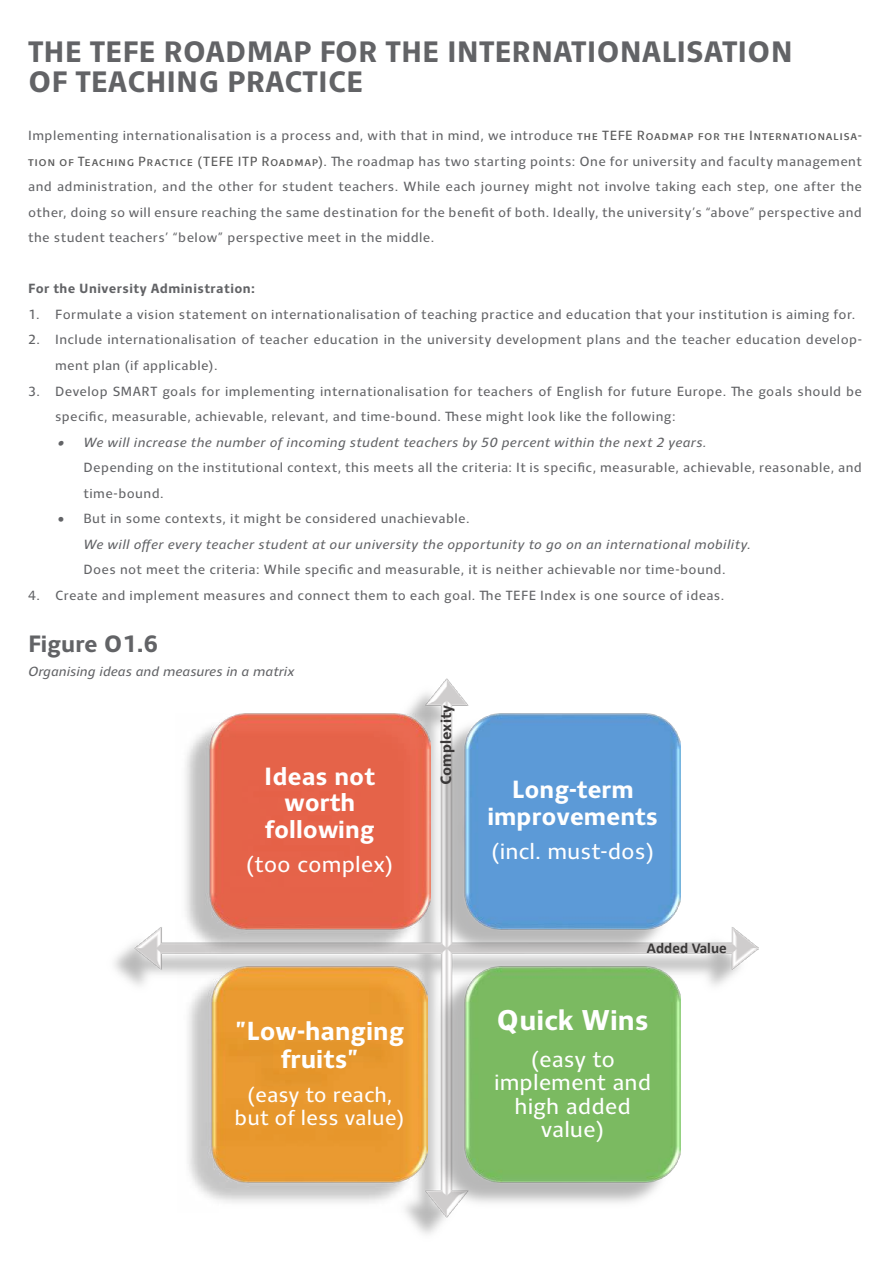
<style>
.page{position:relative;width:893px;height:1263px;background:#fff}
.page>*{position:absolute;margin:0;border:0;box-sizing:border-box;transform-origin:0 0}
.t1{font:700 30px/30px "Clara Sans";color:#626366}
.t2{font:700 29.1px "Clara Sans";color:#fff}
.t3{font:700 26.55px/27.8px "Clara Sans";color:#fff;text-align:center}
.t4{font:700 25.35px/26.5px "Clara Sans";color:#fff;text-align:center}
.t5{font:700 24px "Clara Sans";color:#626366}
.t6{font:22.65px/23.4px "Clara Sans";color:#fff;text-align:center}
.t7{font:21.45px/22px "Clara Sans";color:#fff;text-align:center}
.t8{font:700 15.15px "Calibri";letter-spacing:.005em;color:#3a3838}
.t9{font:700 15.15px "Clara Sans";color:#3a3838}
.t10{font:13.5px/25.5px "Clara Sans";letter-spacing:.03em;color:#626366}
.t11{font:italic 13.5px "Clara Sans";letter-spacing:.02em;color:#626366}
.t12{font:italic 13.5px "Clara Sans";color:#626366}
.t13{font:700 13.5px "Clara Sans";letter-spacing:.03em;color:#626366}
.s1{color:#5a5a5a}
</style>
<div class="page">
<img style="left:114px;top:678px;width:644px;height:556px">
<img style="left:175px;top:713px;width:506px;height:247px">
<img style="left:177px;top:966px;width:251px;height:247px">
<img style="left:431px;top:966px;width:250px;height:247px">
<h1 class="t1" style="left:28px;top:37px;width:766px">THE TEFE ROADMAP FOR THE INTERNATIONALISATION<br>OF TEACHING PRACTICE</h1>
<p class="t10" style="left:28px;top:123px;width:835px;text-align:justify">Implementing internationalisation is a process and, with that in mind, we introduce <span class="s1">the TEFE Roadmap for the Internationalisa&shy;tion of Teaching Practice (TEFE ITP Roadmap)</span>. 吀栀e roadmap has two starting points: One for university and faculty management and administration, and the other for student teachers. While each journey might not involve taking each step, one after the other, doing so will ensure reaching the same destination for the bene昀椀t of both. Ideally, the university’s “above” perspective and the student teachers’ “below” perspective meet in the middle.</p>
<p class="t13" style="left:28px;top:284px;width:228px">For the University Administration:</p>
<p class="t10" style="left:28px;top:302px;width:829px">1. Formulate a vision statement on internationalisation of teaching practice and education that your institution is aiming for.</p>
<p class="t10" style="left:55px;top:328px;width:808px;text-indent:-27px">2. Include internationalisation of teacher education in the university development plans and the teacher education develop&shy;ment plan (if applicable).</p>
<p class="t10" style="left:55px;top:378px;width:808px;text-indent:-27px">3. Develop SMART goals for implementing internationalisation for teachers of English for future Europe. 吀栀e goals should be speci昀椀c, measurable, achievable, relevant, and time-bound. 吀栀ese might look like the following:</p>
<p class="t11" style="left:58px;top:437px;width:650px">• We will increase the number of incoming student teachers by 50 percent within the next 2 years.</p>
<p class="t10" style="left:83px;top:455px;width:780px">Depending on the institutional context, this meets all the criteria: It is speci昀椀c, measurable, achievable, reasonable, and time-bound.</p>
<p class="t10" style="left:58px;top:507px;width:413px">• But in some contexts, it might be considered unachievable.</p>
<p class="t11" style="left:83px;top:537px;width:669px">We will o昀昀er every teacher student at our university the opportunity to go on an international mobility.</p>
<p class="t10" style="left:83px;top:557px;width:644px">Does not meet the criteria: While speci昀椀c and measurable, it is neither achievable nor time-bound.</p>
<p class="t10" style="left:28px;top:583px;width:698px">4. Create and implement measures and connect them to each goal. 吀栀e TEFE Index is one source of ideas.</p>
<h3 class="t5" style="left:28px;top:635px;width:131px">Figure O1.6</h3>
<p class="t12" style="left:28px;top:666px;width:268px">Organising ideas and measures in a matrix</p>
<h3 class="t4" style="left:264px;top:766px;width:112px">Ideas not worth following</h3>
<h3 class="t6" style="left:246px;top:855px;width:150px">(too complex)</h3>
<h3 class="t3" style="left:235px;top:1020px;width:170px">"Low-hanging fruits"</h3>
<h3 class="t7" style="left:235px;top:1086px;width:172px">(easy to reach, but of less value)</h3>
<p class="t9" style="left:441px;top:785px;width:82px;rotate:-90deg">Complexity</p>
<h3 class="t4" style="left:487px;top:779px;width:172px">Long-term improvements</h3>
<h3 class="t6" style="left:491px;top:842px;width:165px">(incl. must-dos)</h3>
<p class="t8" style="left:647px;top:939px;width:81px">Added Value</p>
<h2 class="t2" style="left:497px;top:1009px;width:154px">Quick Wins</h2>
<h3 class="t6" style="left:494px;top:1049px;width:159px">(easy to implement and high added value)</h3>
</div>
